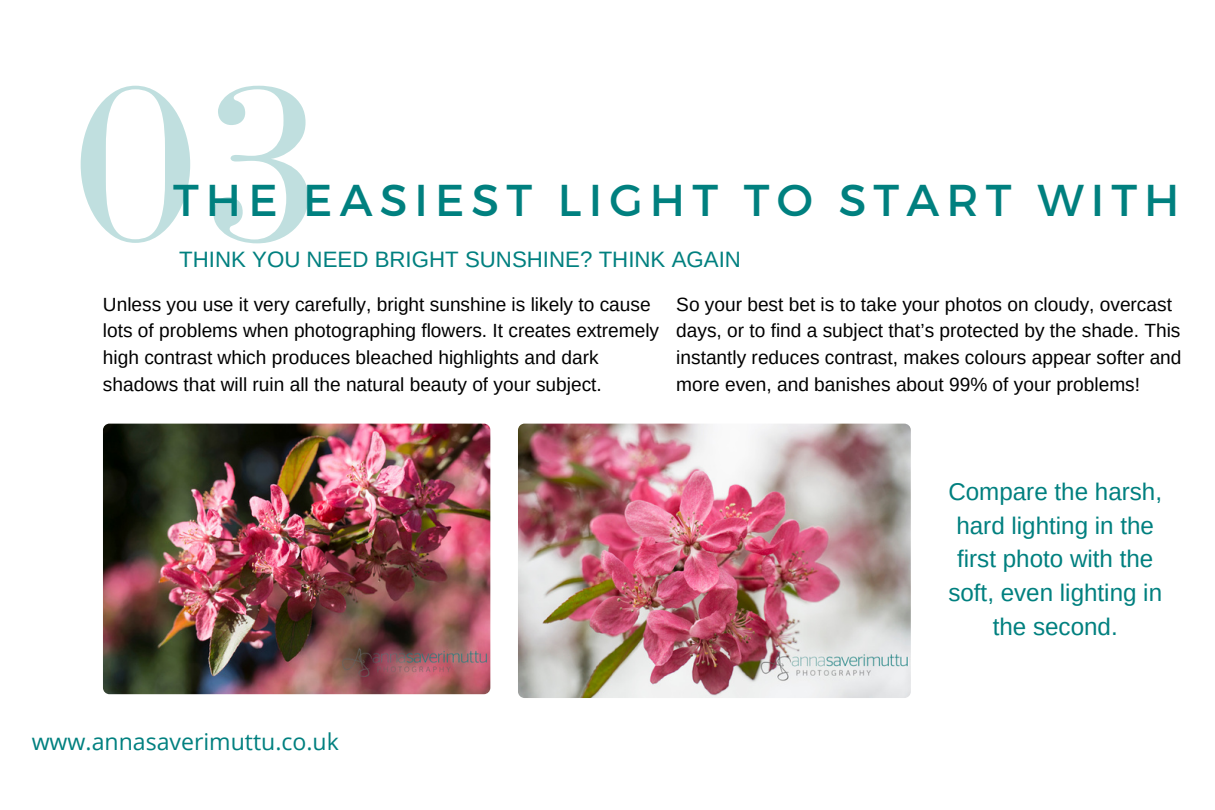
<style>
.page{position:relative;width:1215px;height:810px;background:#fff}
.page>*{position:absolute;margin:0;border:0;box-sizing:border-box;transform-origin:0 0}
.t1{font:229.2px "Bodoni FLF";color:#00807f}
.t2{font:44.55px "Montserrat";letter-spacing:.16em;color:#00807f}
.t3{font:24.15px/33.8px "Arimo";color:#00807f;text-align:center}
.t4{font:23.1px "Open Sans";color:#00807f}
.t5{font:22.2px "Arimo";color:#00807f}
.t6{font:19.05px/26.5px "Arimo";color:#000}
</style>
<div class="page">
<img style="left:103px;top:424px;width:387px;height:270px;border-radius:6px">
<img style="left:518px;top:424px;width:393px;height:274px;border-radius:7px">
<h1 class="t1" style="left:74px;top:39px;width:248px">03</h1>
<h2 class="t2" style="left:173px;top:171px;width:1008px">THE EASIEST LIGHT TO START WITH</h2>
<p class="t5" style="left:179px;top:246px;width:563px">THINK YOU NEED BRIGHT SUNSHINE? THINK AGAIN</p>
<p class="t6" style="left:103px;top:291px;width:558px">Unless you use it very carefully, bright sunshine is likely to cause lots of problems when photographing flowers. It creates extremely high contrast which produces bleached highlights and dark shadows that will ruin all the natural beauty of your subject.</p>
<p class="t6" style="left:676px;top:291px;width:507px">So your best bet is to take your photos on cloudy, overcast days, or to find a subject that’s protected by the shade. This instantly reduces contrast, makes colours appear softer and more even, and banishes about 99% of your problems!</p>
<p class="t4" style="left:32px;top:725px;width:309px">www.annasaverimuttu.co.uk</p>
<p class="t3" style="left:948px;top:475px;width:215px">Compare the harsh, hard lighting in the first photo with the soft, even lighting in the second.</p>
</div>
